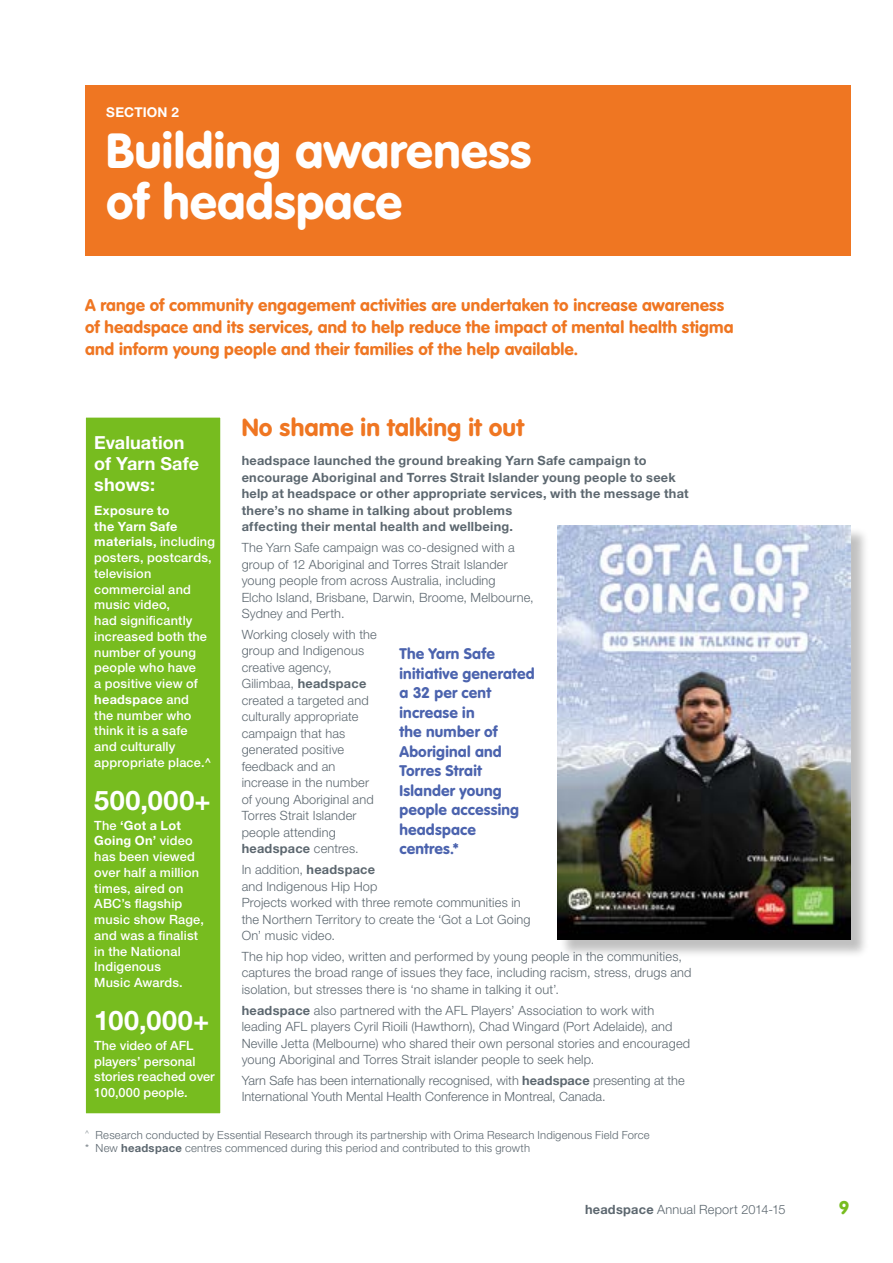
<style>
.page{position:relative;width:893px;height:1263px;background:#fff}
.page>*{position:absolute;margin:0;border:0;box-sizing:border-box;transform-origin:0 0}
.t1{font:700 48px/51px "Volkswagen";color:#fff}
.t2{font:700 27px "Helvetica Neue";letter-spacing:.025em;color:#fff}
.t3{font:700 24px "Volkswagen";letter-spacing:.01em;color:#ef7622}
.t4{font:700 18px/21px "Helvetica Neue";letter-spacing:.005em;color:#fff}
.t5{font:700 18px "Volkswagen";color:#77bc1f}
.t6{font:700 16.5px/21.8px "Volkswagen";letter-spacing:.01em;color:#ef7622}
.t7{font:700 15px/19.5px "Volkswagen";letter-spacing:.015em;color:#4b63ae}
.t8{font:700 13.5px "Helvetica Neue";letter-spacing:.01em;color:#fff}
.t9{font:300 12.75px/16.5px "Helvetica Neue";letter-spacing:.01em;color:#5c676f}
.t10{font:500 12.75px/15.8px "Helvetica Neue";letter-spacing:.015em;color:#fff}
.t11{font:700 12.75px/16.5px "Helvetica Neue";letter-spacing:.02em;color:#5c676f}
.t12{font:300 11.25px/13.5px "Helvetica Neue";letter-spacing:.015em;color:#5c676f}
.s1{font-weight:700}
</style>
<div class="page">
<div style="left:85px;top:417px;width:136px;height:697px;background:#77bc1f"></div>
<div style="left:85px;top:417px;width:136px;height:697px;border:1px solid #fff"></div>
<div style="left:85px;top:85px;width:765px;height:170px;background:#ef7622"></div>
<div style="left:560px;top:527px;width:309px;height:430px;background:#000;opacity:.25"></div>
<img style="left:557px;top:525px;width:293px;height:414px">
<p class="t8" style="left:106px;top:104px;width:74px">SECTION 2</p>
<h1 class="t1" style="left:106px;top:124px;width:427px">Building awareness of headspace</h1>
<p class="t6" style="left:85px;top:294px;width:650px">A range of community engagement activities are undertaken to increase awareness of headspace and its services, and to help reduce the impact of mental health stigma and inform young people and their families of the help available.</p>
<h3 class="t4" style="left:94px;top:431px;width:106px">Evaluation of Yarn Safe shows:</h3>
<p class="t10" style="left:94px;top:502px;width:122px"><span class="s1">Exposure to<br>the Yarn Safe materials,</span> including posters, postcards, television commercial and music video,<br>had significantly increased both the number of young people who have<br>a positive view of <span class="s1">headspace</span> and<br>the number who think it is a safe<br>and culturally appropriate place.^</p>
<h2 class="t2" style="left:94px;top:783px;width:118px">500,000+</h2>
<p class="t10" style="left:94px;top:817px;width:111px">The <span class="s1">‘Got a Lot<br>Going On’</span> video has been viewed over half a million times, aired on<br>ABC’s flagship music show Rage, and was a finalist in the National<br>Indigenous<br>Music Awards.</p>
<h2 class="t2" style="left:94px;top:1003px;width:116px">100,000+</h2>
<p class="t10" style="left:94px;top:1037px;width:122px">The video of AFL players’ personal stories reached over<br>100,000 people.</p>
<h3 class="t3" style="left:242px;top:413px;width:284px">No shame in talking it out</h3>
<p class="t11" style="left:242px;top:452px;width:449px">headspace launched the ground breaking Yarn Safe campaign to encourage Aboriginal and Torres Strait Islander young people to seek help at headspace or other appropriate services, with the message that there’s no shame in talking about problems<br>affecting their mental health and wellbeing.</p>
<p class="t9" style="left:242px;top:539px;width:294px">The Yarn Safe campaign was co-designed with a group of 12 Aboriginal and Torres Strait Islander young people from across Australia, including<br>Elcho Island, Brisbane, Darwin, Broome, Melbourne, Sydney and Perth.</p>
<p class="t9" style="left:242px;top:626px;width:137px">Working closely with the group and Indigenous creative agency,<br>Gilimbaa, <span class="s1">headspace </span>created a targeted and culturally appropriate campaign that has generated positive feedback and an increase in the number of young Aboriginal and<br>Torres Strait Islander people attending <span class="s1">headspace</span> centres.</p>
<p class="t9" style="left:242px;top:861px;width:290px">In addition, <span class="s1">headspace<br></span>and Indigenous Hip Hop<br>Projects worked with three remote communities in the Northern Territory to create the ‘Got a Lot Going<br>On’ music video.</p>
<p class="t9" style="left:242px;top:948px;width:451px">The hip hop video, written and performed by young people in the communities, captures the broad range of issues they face, including racism, stress, drugs and isolation, but stresses there is ‘no shame in talking it out’.</p>
<p class="t9" style="left:242px;top:1002px;width:450px"><span class="s1">headspace</span> also partnered with the AFL Players’ Association to work with leading AFL players Cyril Rioili (Hawthorn), Chad Wingard (Port Adelaide), and Neville Jetta (Melbourne) who shared their own personal stories and encouraged young Aboriginal and Torres Strait islander people to seek help.</p>
<p class="t9" style="left:242px;top:1072px;width:445px">Yarn Safe has been internationally recognised, with <span class="s1">headspace</span> presenting at the<br>International Youth Mental Health Conference in Montreal, Canada.</p>
<p class="t7" style="left:399px;top:644px;width:137px">The Yarn Safe initiative generated a 32 per cent increase in<br>the number of<br>Aboriginal and<br>Torres Strait<br>Islander young people accessing headspace centres.*</p>
<p class="t12" style="left:85px;top:1127px;width:566px"><sup>^</sup> Research conducted by Essential Research through its partnership with Orima Research Indigenous Field Force * New <span class="s1">headspace</span> centres commenced during this period and contributed to this growth</p>
<p class="t9" style="left:585px;top:1200px;width:202px"><span class="s1">headspace</span> Annual Report 2014-15</p>
<h3 class="t5" style="left:839px;top:1196px;width:12px">9</h3>
</div>
